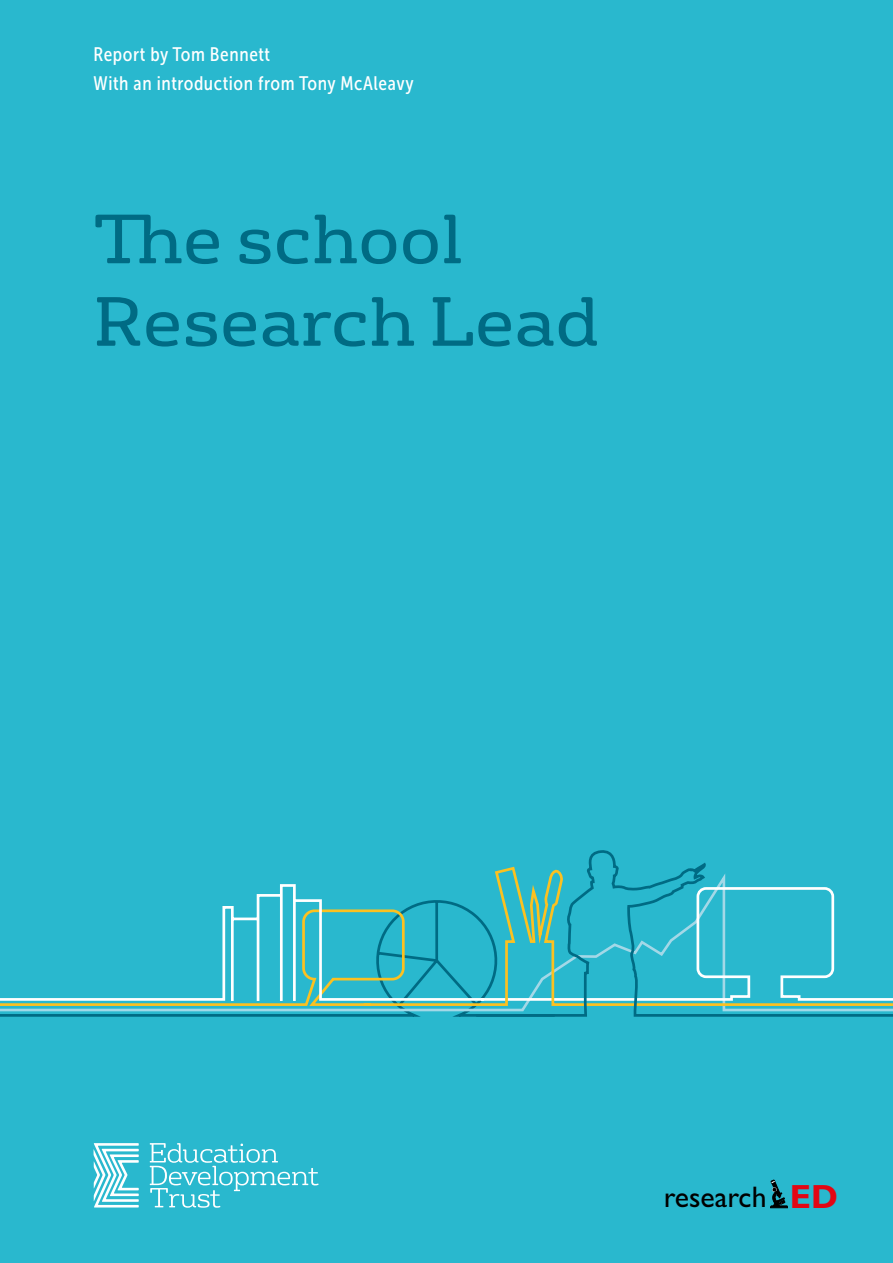
<style>
.page{position:relative;width:893px;height:1263px;background:#29b8ce}
.page>*{position:absolute;margin:0;border:0;box-sizing:border-box;transform-origin:0 0}
.t1{font:67.5px/82.5px "FS Rufus";letter-spacing:.01em;color:#006b84}
.t2{font:29.85px "Gill Sans";color:#000}
.t3{font:19.5px/28.2px "Museo Sans Cond 500";letter-spacing:.03em;color:#fff}
.s1{font-weight:700;font-size:33.6px;color:#e30613}
</style>
<div class="page">
<svg style="left:770px;top:1180px;width:18px;height:28px"></svg>
<svg style="left:94px;top:1143px;width:45px;height:64px"></svg>
<svg style="left:150px;top:1143px;width:168px;height:65px"></svg>
<svg style="left:0;top:1013px;width:473px;height:4px"></svg>
<svg style="left:0;top:1004px;width:473px;height:9px"></svg>
<svg style="left:0;top:884px;width:361px;height:120px"></svg>
<svg style="left:361px;top:900px;width:112px;height:107px"></svg>
<svg style="left:473px;top:850px;width:420px;height:167px"></svg>
<p class="t3" style="left:94px;top:41px;width:322px">Report by Tom Bennett<br>With an introduction from Tony McAleavy</p>
<h1 class="t1" style="left:94px;top:194px;width:508px">The school<br>Research Lead</h1>
<h2 class="t2" style="left:664px;top:1180px;width:176px">research <span class="s1">ED</span></h2>
</div>
